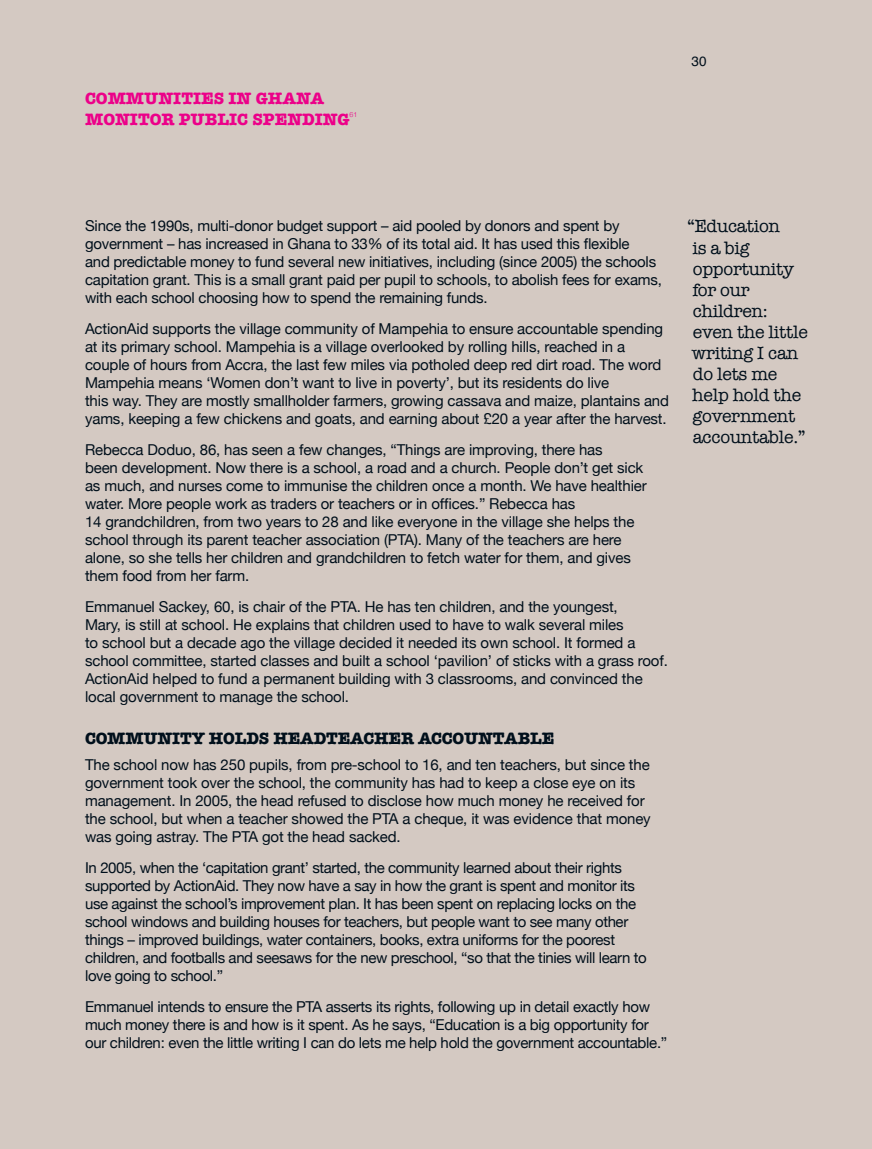
<style>
.page{position:relative;width:872px;height:1149px;background:#fff}
.page>*{position:absolute;margin:0;border:0;box-sizing:border-box;transform-origin:0 0}
.t1{font:18px/21px "American Typewriter";letter-spacing:-.015em;color:#000f1b}
.t2{font:700 16.95px/21px "American Typewriter";color:#ec0089}
.t3{font:700 16.95px "American Typewriter";letter-spacing:-.01em;color:#000f1b}
.t4{font:15px/18px "Helvetica Neue";letter-spacing:-.01em;color:#000f1b}
.t5{font:13.5px "Helvetica";color:#000f1b}
.t6{font:300 7.05px "Helvetica Neue";color:#ec0089}
</style>
<div class="page">
<div style="left:0;top:0;width:872px;height:1148px;background:#d4c9c2"></div>
<p class="t2" style="left:85px;top:87px;width:252px">COMMUNITIES IN GHANA<br>MONITOR PUBLIC SPENDING</p>
<p class="t6" style="left:349px;top:110px;width:9px">61</p>
<p class="t5" style="left:691px;top:51px;width:17px">30</p>
<p class="t4" style="left:85px;top:217px;width:578px">Since the 1990s, multi-donor budget support – aid pooled by donors and spent by government – has increased in Ghana to 33% of its total aid. It has used this flexible<br>and predictable money to fund several new initiatives, including (since 2005) the schools capitation grant. This is a small grant paid per pupil to schools, to abolish fees for exams, with each school choosing how to spend the remaining funds.</p>
<p class="t4" style="left:85px;top:319px;width:585px">ActionAid supports the village community of Mampehia to ensure accountable spending at its primary school. Mampehia is a village overlooked by rolling hills, reached in a couple of hours from Accra, the last few miles via potholed deep red dirt road. The word Mampehia means ‘Women don’t want to live in poverty’, but its residents do live<br>this way. They are mostly smallholder farmers, growing cassava and maize, plantains and yams, keeping a few chickens and goats, and earning about £20 a year after the harvest.</p>
<p class="t4" style="left:85px;top:440px;width:563px">Rebecca Doduo, 86, has seen a few changes, “Things are improving, there has<br>been development. Now there is a school, a road and a church. People don’t get sick as much, and nurses come to immunise the children once a month. We have healthier water. More people work as traders or teachers or in offices.” Rebecca has<br>14 grandchildren, from two years to 28 and like everyone in the village she helps the school through its parent teacher association (PTA). Many of the teachers are here alone, so she tells her children and grandchildren to fetch water for them, and gives them food from her farm.</p>
<p class="t4" style="left:85px;top:597px;width:584px">Emmanuel Sackey, 60, is chair of the PTA. He has ten children, and the youngest,<br>Mary, is still at school. He explains that children used to have to walk several miles<br>to school but a decade ago the village decided it needed its own school. It formed a school committee, started classes and built a school ‘pavilion’ of sticks with a grass roof.<br>ActionAid helped to fund a permanent building with 3 classrooms, and convinced the local government to manage the school.</p>
<p class="t3" style="left:85px;top:723px;width:28px">COMMU</p>
<p class="t3" style="left:158px;top:723px;width:27px">NITY</p>
<p class="t3" style="left:209px;top:723px;width:13px">HOLDS</p>
<p class="t3" style="left:273px;top:723px;width:14px">HEADTEA</p>
<p class="t3" style="left:363px;top:723px;width:143px">CHER ACCOUNTABLE</p>
<p class="t4" style="left:85px;top:755px;width:567px">The school now has 250 pupils, from pre-school to 16, and ten teachers, but since the government took over the school, the community has had to keep a close eye on its management. In 2005, the head refused to disclose how much money he received for the school, but when a teacher showed the PTA a cheque, it was evidence that money was going astray. The PTA got the head sacked.</p>
<p class="t4" style="left:85px;top:858px;width:563px">In 2005, when the ‘capitation grant’ started, the community learned about their rights supported by ActionAid. They now have a say in how the grant is spent and monitor its use against the school’s improvement plan. It has been spent on replacing locks on the school windows and building houses for teachers, but people want to see many other things – improved buildings, water containers, books, extra uniforms for the poorest children, and footballs and seesaws for the new preschool, “so that the tinies will learn to love going to school.”</p>
<p class="t4" style="left:85px;top:996px;width:583px">Emmanuel intends to ensure the PTA asserts its rights, following up in detail exactly how much money there is and how is it spent. As he says, “Education is a big opportunity for our children: even the little writing I can do lets me help hold the government accountable.”</p>
<p class="t1" style="left:687px;top:215px;width:122px">“Education<br>is a big opportunity for our children:<br>even the little writing I can do lets me help hold the government accountable.”</p>
</div>
